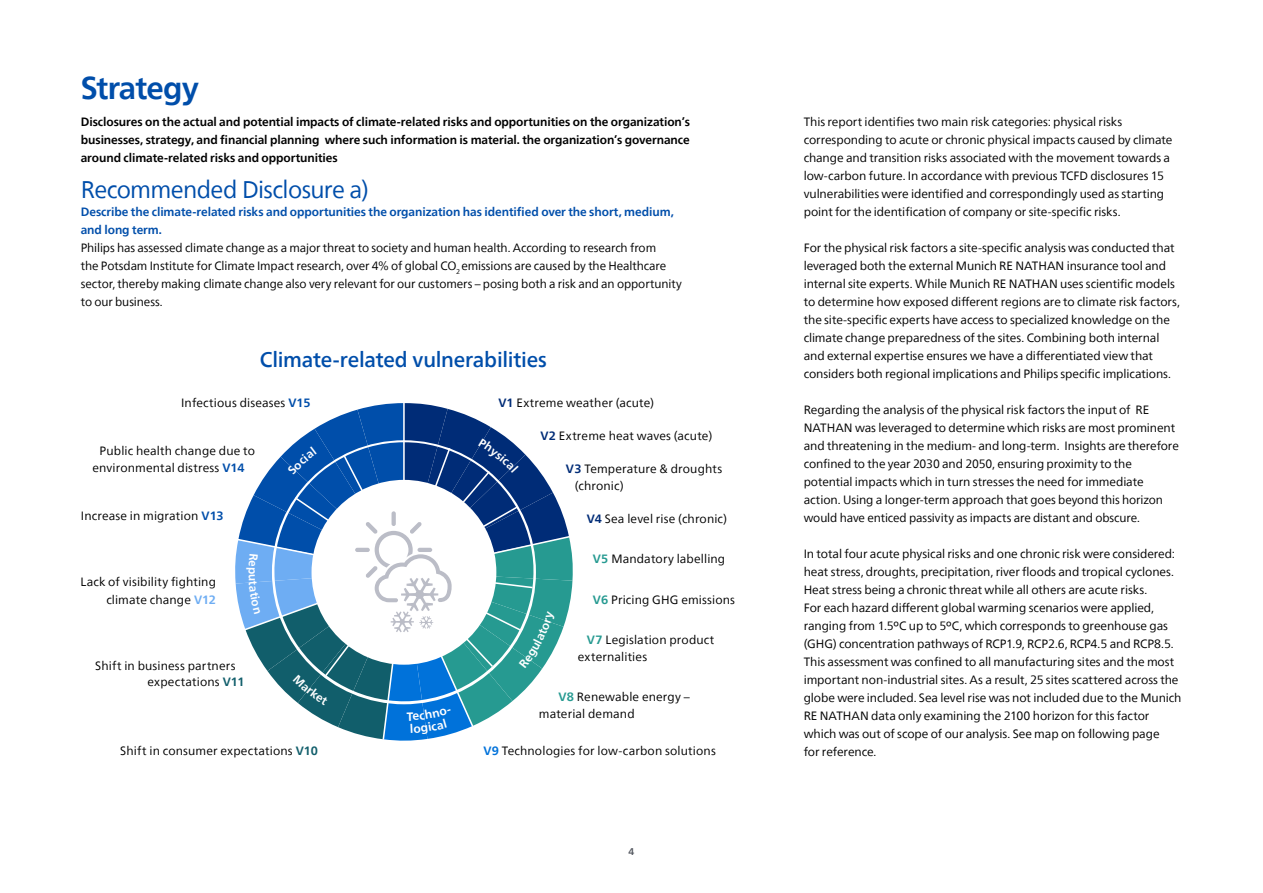
<style>
.page{position:relative;width:1263px;height:893px;background:#fff}
.page>*{position:absolute;margin:0;border:0;box-sizing:border-box;transform-origin:0 0}
.t1{font:700 31.5px "Neue Frutiger World";letter-spacing:-.025em;color:#004eaa}
.t2{font:24px "Neue Frutiger World";letter-spacing:-.025em;color:#004eaa}
.t3{font:500 21px "Neue Frutiger World";letter-spacing:-.015em;color:#004eaa}
.t4{font:12px/18px "Neue Frutiger World";letter-spacing:-.005em;color:#000}
.t5{font:700 12px/18px "Neue Frutiger World";letter-spacing:-.005em;color:#000;text-align:justify}
.t6{font:12px/16.5px "Neue Frutiger World";letter-spacing:.015em;color:#000}
.t7{font:700 12px/18px "Neue Frutiger World";letter-spacing:-.005em;color:#004eaa}
.t8{font:700 9.75px "Neue Frutiger World";color:#545860}
.s1{font-weight:700;color:#004eaa}
.s2{font-weight:700;color:#6eadf3}
.s3{font-weight:700;color:#115e6b}
.s4{font-weight:700;color:#002c77}
.s5{font-weight:700;color:#269a91}
.s6{font-weight:700;color:#0072da}
</style>
<div class="page">
<svg style="left:235px;top:403px;width:338px;height:338px"></svg>
<h1 class="t1" style="left:81px;top:60px;width:120px">Strategy</h1>
<p class="t5" style="left:81px;top:112px;width:611px">Disclosures on the actual and potential impacts of climate-related risks and opportunities on the organization’s businesses, strategy, and financial planning where such information is material. the organization’s governance around climate-related risks and opportunities</p>
<h2 class="t2" style="left:81px;top:171px;width:289px">Recommended Disclosure a)</h2>
<p class="t7" style="left:81px;top:202px;width:594px">Describe the climate-related risks and opportunities the organization has identified over the short, medium, and long term.</p>
<p class="t4" style="left:81px;top:239px;width:602px">Philips has assessed climate change as a major threat to society and human health. According to research from<br>the Potsdam Institute for Climate Impact research, over 4% of global CO<sub>2</sub> emissions are caused by the Healthcare sector, thereby making climate change also very relevant for our customers – posing both a risk and an opportunity to our business.</p>
<h3 class="t3" style="left:260px;top:342px;width:288px">Climate-related vulnerabilities</h3>
<p class="t4" style="left:181px;top:394px;width:131px">Infectious diseases <span class="s1">V15</span></p>
<p class="t4" style="left:93px;top:443px;width:164px;line-height:16.5px;text-indent:7px">Public health change due to environmental distress <span class="s1">V14</span></p>
<p class="t4" style="left:81px;top:507px;width:144px">Increase in migration <span class="s1">V13</span></p>
<p class="t4" style="left:80px;top:573px;width:137px;text-align:right">Lack of visibility fighting climate change <span class="s2">V12</span></p>
<p class="t6" style="left:147px;top:657px;width:99px;text-indent:-52px">Shift in business partners expectations <span class="s3">V11</span></p>
<p class="t6" style="left:120px;top:743px;width:199px">Shift in consumer expectations <span class="s3">V10</span></p>
<p class="t4" style="left:498px;top:394px;width:157px"><span class="s4">V1</span> Extreme weather (acute)</p>
<p class="t4" style="left:540px;top:427px;width:173px"><span class="s4">V2</span> Extreme heat waves (acute)</p>
<p class="t4" style="left:575px;top:461px;width:149px;line-height:16.5px;text-indent:-9px"><span class="s4">V3</span> Temperature &amp; droughts (chronic)</p>
<p class="t4" style="left:587px;top:510px;width:142px"><span class="s4">V4</span> Sea level rise (chronic)</p>
<p class="t4" style="left:593px;top:550px;width:134px"><span class="s5">V5</span> Mandatory labelling</p>
<p class="t4" style="left:593px;top:591px;width:144px"><span class="s5">V6</span> Pricing GHG emissions</p>
<p class="t4" style="left:578px;top:632px;width:138px;line-height:16.5px;text-indent:9px"><span class="s5">V7</span> Legislation product externalities</p>
<p class="t6" style="left:539px;top:689px;width:152px;text-indent:20px"><span class="s5">V8</span> Renewable energy – material demand</p>
<p class="t6" style="left:483px;top:743px;width:234px"><span class="s6">V9</span> Technologies for low-carbon solutions</p>
<p class="t8" style="left:629px;top:843px;width:7px">4</p>
<p class="t4" style="left:804px;top:113px;width:370px">This report identifies two main risk categories: physical risks corresponding to acute or chronic physical impacts caused by climate change and transition risks associated with the movement towards a low-carbon future. In accordance with previous TCFD disclosures 15 vulnerabilities were identified and correspondingly used as starting point for the identification of company or site-specific risks.</p>
<p class="t4" style="left:804px;top:239px;width:378px">For the physical risk factors a site-specific analysis was conducted that leveraged both the external Munich RE NATHAN insurance tool and internal site experts. While Munich RE NATHAN uses scientific models to determine how exposed different regions are to climate risk factors, the site-specific experts have access to specialized knowledge on the climate change preparedness of the sites. Combining both internal and external expertise ensures we have a differentiated view that considers both regional implications and Philips specific implications.</p>
<p class="t4" style="left:804px;top:401px;width:377px">Regarding the analysis of the physical risk factors the input of RE NATHAN was leveraged to determine which risks are most prominent and threatening in the medium- and long-term. Insights are therefore confined to the year 2030 and 2050, ensuring proximity to the potential impacts which in turn stresses the need for immediate action. Using a longer-term approach that goes beyond this horizon would have enticed passivity as impacts are distant and obscure.</p>
<p class="t4" style="left:804px;top:545px;width:379px">In total four acute physical risks and one chronic risk were considered: heat stress, droughts, precipitation, river floods and tropical cyclones.<br>Heat stress being a chronic threat while all others are acute risks.<br>For each hazard different global warming scenarios were applied, ranging from 1.5ºC up to 5ºC, which corresponds to greenhouse gas (GHG) concentration pathways of RCP1.9, RCP2.6, RCP4.5 and RCP8.5.<br>This assessment was confined to all manufacturing sites and the most important non-industrial sites. As a result, 25 sites scattered across the globe were included. Sea level rise was not included due to the Munich RE NATHAN data only examining the 2100 horizon for this factor which was out of scope of our analysis. See map on following page<br>for reference.</p>
</div>
